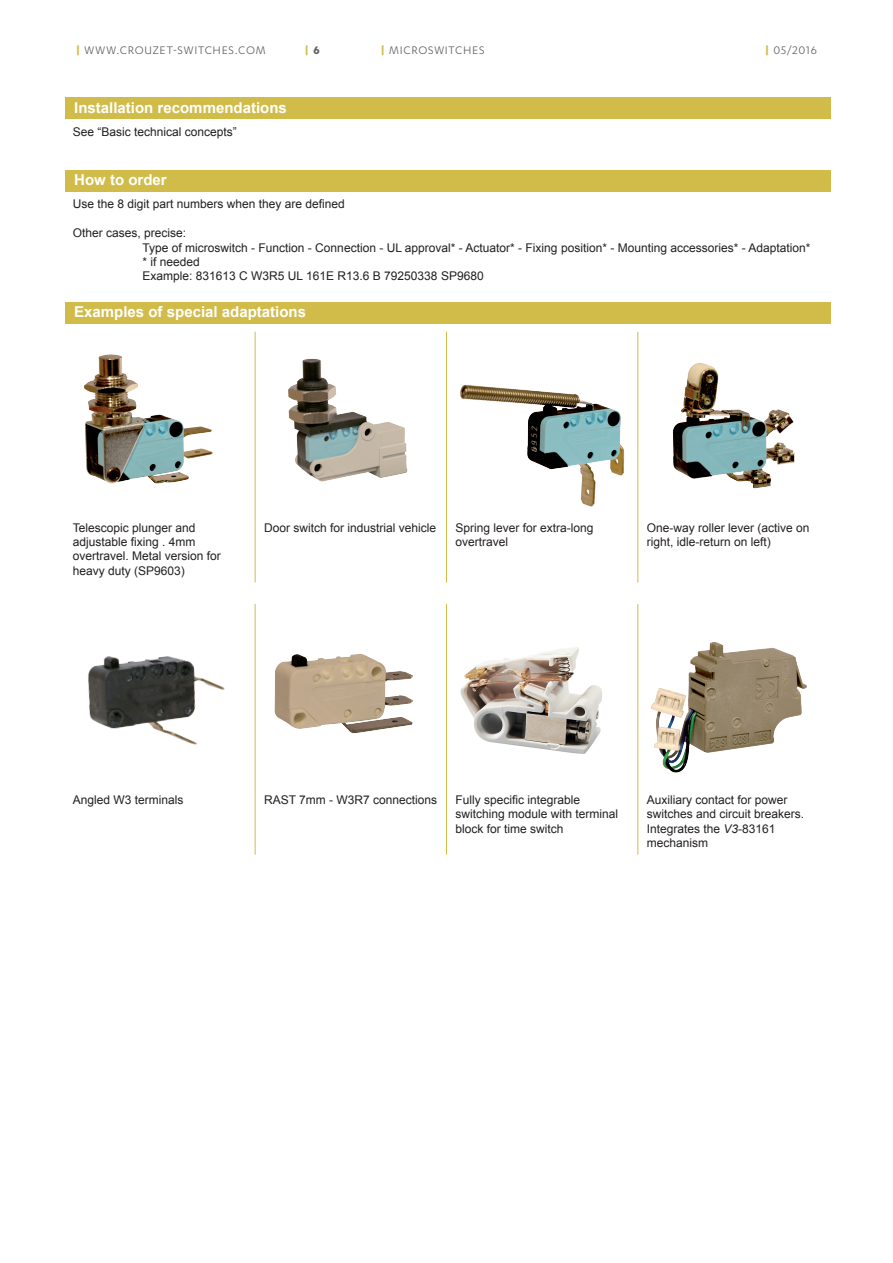
<style>
.page{position:relative;width:893px;height:1263px;background:#fff}
.page>*{position:absolute;margin:0;border:0;box-sizing:border-box;transform-origin:0 0}
.t1{font:700 15px "Arial";color:#fff}
.t2{font:12.75px "Karbon";letter-spacing:.06em;color:#636366}
.t3{font:700 12.75px "Karbon";color:#d1bc4a}
.t4{font:12px/14.4px "Arial";color:#231f20}
.s1{font-weight:700;color:#d1bc4a}
.s2{color:#636366}
.s3{font-style:italic}
</style>
<div class="page">
<div style="left:65px;top:98px;width:765px;height:21px;background:#d1bc4a"></div>
<svg style="left:65px;top:191px;width:764px;height:1px"></svg>
<div style="left:65px;top:170px;width:765px;height:21px;background:#d1bc4a"></div>
<svg style="left:65px;top:323px;width:764px;height:532px"></svg>
<svg style="left:65px;top:523px;width:764px;height:81px"></svg>
<hr style="left:255px;top:332px;width:1px;height:191px;background:#d1bc4a">
<hr style="left:446px;top:332px;width:1px;height:191px;background:#d1bc4a">
<hr style="left:637px;top:332px;width:1px;height:191px;background:#d1bc4a">
<hr style="left:255px;top:523px;width:1px;height:60px;background:#d1bc4a">
<hr style="left:446px;top:523px;width:1px;height:60px;background:#d1bc4a">
<hr style="left:637px;top:523px;width:1px;height:60px;background:#d1bc4a">
<hr style="left:255px;top:604px;width:1px;height:191px;background:#d1bc4a">
<hr style="left:446px;top:604px;width:1px;height:191px;background:#d1bc4a">
<hr style="left:637px;top:604px;width:1px;height:191px;background:#d1bc4a">
<hr style="left:255px;top:795px;width:1px;height:60px;background:#d1bc4a">
<hr style="left:446px;top:795px;width:1px;height:60px;background:#d1bc4a">
<hr style="left:637px;top:795px;width:1px;height:60px;background:#d1bc4a">
<div style="left:65px;top:302px;width:765px;height:21px;background:#d1bc4a"></div>
<img style="left:73px;top:332px;width:158px;height:178px">
<img style="left:264px;top:332px;width:158px;height:164px">
<img style="left:455px;top:373px;width:173px;height:138px">
<img style="left:654px;top:348px;width:151px;height:160px">
<img style="left:73px;top:630px;width:158px;height:161px">
<img style="left:264px;top:620px;width:158px;height:151px">
<img style="left:455px;top:624px;width:158px;height:146px">
<img style="left:647px;top:613px;width:161px;height:169px">
<p class="t2" style="left:76px;top:43px;width:191px"><span class="s1">|</span> WWW.CROUZET-SWITCHES.COM</p>
<p class="t3" style="left:305px;top:43px;width:16px">| <span class="s2">6</span></p>
<p class="t2" style="left:381px;top:43px;width:105px"><span class="s1">|</span> MICROSWITCHES</p>
<p class="t2" style="left:765px;top:43px;width:53px"><span class="s1">|</span> 05/2016</p>
<p class="t1" style="left:74px;top:98px;width:214px">Installation recommendations</p>
<p class="t4" style="left:73px;top:125px;width:166px">See “Basic technical concepts”</p>
<p class="t1" style="left:74px;top:170px;width:94px">How to order</p>
<p class="t4" style="left:73px;top:197px;width:274px">Use the 8 digit part numbers when they are defined</p>
<p class="t4" style="left:143px;top:226px;width:669px;text-indent:-70px">Other cases, precise:<br>Type of microswitch - Function - Connection - UL approval* - Actuator* - Fixing position* - Mounting accessories* - Adaptation* * if needed<br>Example: 831613 C W3R5 UL 161E R13.6 B 79250338 SP9680</p>
<p class="t1" style="left:74px;top:302px;width:233px">Examples of special adaptations</p>
<p class="t4" style="left:73px;top:520px;width:150px">Telescopic plunger and adjustable fixing . 4mm overtravel. Metal version for heavy duty (SP9603)</p>
<p class="t4" style="left:264px;top:520px;width:174px">Door switch for industrial vehicle</p>
<p class="t4" style="left:455px;top:520px;width:140px">Spring lever for extra-long overtravel</p>
<p class="t4" style="left:647px;top:520px;width:164px">One-way roller lever (active on right, idle-return on left)</p>
<p class="t4" style="left:73px;top:792px;width:112px">Angled W3 terminals</p>
<p class="t4" style="left:264px;top:792px;width:175px">RAST 7mm - W3R7 connections</p>
<p class="t4" style="left:455px;top:792px;width:164px">Fully specific integrable switching module with terminal block for time switch</p>
<p class="t4" style="left:647px;top:792px;width:159px">Auxiliary contact for power switches and circuit breakers.<br>Integrates the <span class="s3">V3</span>-83161 mechanism</p>
</div>
